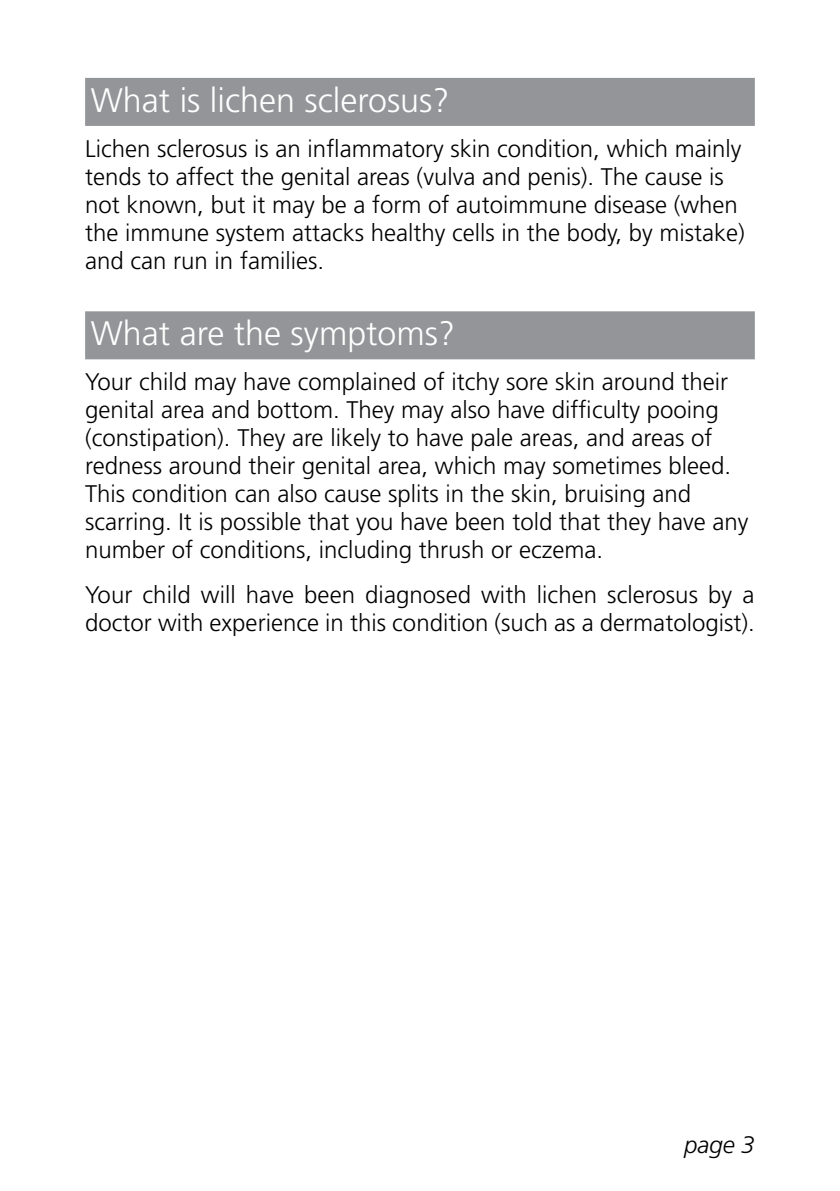
<style>
.page{position:relative;width:840px;height:1191px;background:#fff}
.page>*{position:absolute;margin:0;border:0;box-sizing:border-box;transform-origin:0 0}
.t1{font:300 34px "Frutiger";color:#fff}
.t2{font:300 24px/28px "Frutiger";color:#000}
.t3{font:italic 300 24px "Frutiger";color:#000}
</style>
<div class="page">
<div style="left:85px;top:78px;width:669px;height:48px;background:#939598"></div>
<div style="left:85px;top:311px;width:669px;height:48px;background:#939598"></div>
<h1 class="t1" style="left:91px;top:81px;width:360px">What is lichen sclerosus?</h1>
<p class="t2" style="left:85px;top:134px;width:661px">Lichen sclerosus is an inflammatory skin condition, which mainly tends to affect the genital areas (vulva and penis). The cause is not known, but it may be a form of autoimmune disease (when the immune system attacks healthy cells in the body, by mistake) and can run in families.</p>
<h1 class="t1" style="left:91px;top:314px;width:365px">What are the symptoms?</h1>
<p class="t2" style="left:85px;top:368px;width:664px">Your child may have complained of itchy sore skin around their genital area and bottom. They may also have difficulty pooing (constipation). They are likely to have pale areas, and areas of redness around their genital area, which may sometimes bleed.<br>This condition can also cause splits in the skin, bruising and scarring. It is possible that you have been told that they have any number of conditions, including thrush or eczema.</p>
<p class="t2" style="left:85px;top:581px;width:670px">Your child will have been diagnosed with lichen sclerosus by a doctor with experience in this condition (such as a dermatologist).</p>
<p class="t3" style="left:683px;top:1131px;width:72px">page 3</p>
</div>
